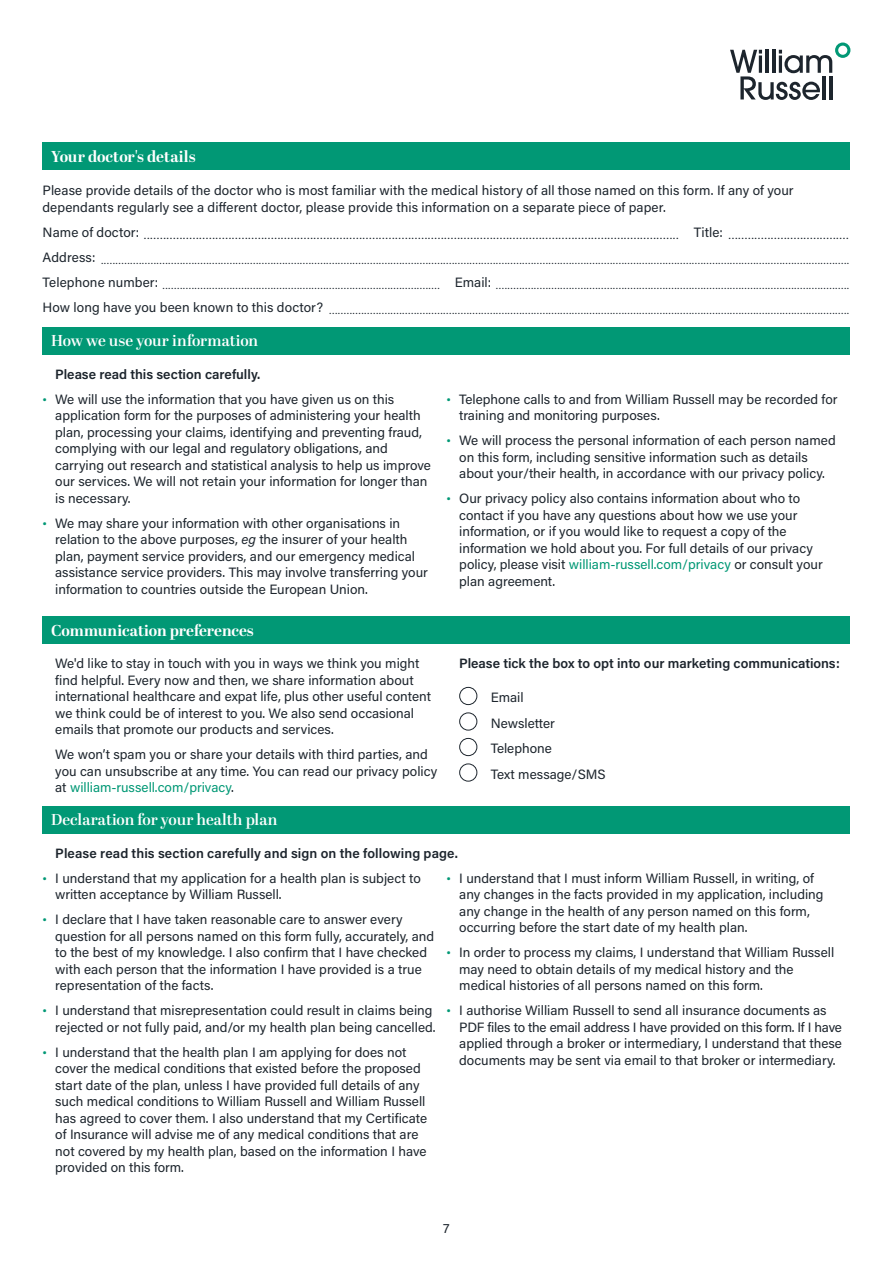
<style>
.page{position:relative;width:893px;height:1263px;background:#fff}
.page>*{position:absolute;margin:0;border:0;box-sizing:border-box;transform-origin:0 0}
.t1{font:600 15.75px "Abril Display";letter-spacing:-.01em;color:#fff}
.t2{font:700 15.75px "Abril Display";letter-spacing:-.005em;color:#fff}
.t3{font:13.5px/16.5px "Acumin Pro";color:#1d252d}
.t4{font:600 13.5px "Acumin Pro";color:#1d252d}
.t5{font:9.75px "Abril Display";color:#1d252d}
.t6{font:9px "Abril Display";color:#1d252d}
.s1{font-family:"Abril Display";color:#019875}
.s2{font-style:italic}
.s3{color:#019875}
</style>
<div class="page">
<svg style="left:730px;top:43px;width:120px;height:57px"></svg>
<hr style="left:822px;top:76px;width:4px;height:23px;background:#1d252d">
<hr style="left:829px;top:76px;width:3px;height:23px;background:#1d252d">
<div style="left:43px;top:142px;width:807px;height:28px;background:#019875"></div>
<div style="left:43px;top:327px;width:807px;height:27px;background:#019875"></div>
<div style="left:43px;top:616px;width:807px;height:28px;background:#019875"></div>
<div style="left:459px;top:687px;width:18px;height:18px;border:1px solid #1d252d;border-radius:50%"></div>
<div style="left:459px;top:712px;width:18px;height:18px;border:1px solid #1d252d;border-radius:50%"></div>
<div style="left:459px;top:738px;width:18px;height:18px;border:1px solid #1d252d;border-radius:50%"></div>
<div style="left:459px;top:763px;width:18px;height:18px;border:1px solid #1d252d;border-radius:50%"></div>
<div style="left:43px;top:806px;width:807px;height:27px;background:#019875"></div>
<p class="t2" style="left:51px;top:146px;width:146px">Your doctor's details</p>
<p class="t3" style="left:43px;top:182px;width:753px">Please provide details of the doctor who is most familiar with the medical history of all those named on this form. If any of your dependants regularly see a different doctor, please provide this information on a separate piece of paper.</p>
<p class="t5" style="left:43px;top:229px;width:808px"><sup>Name</sup> <sup>of</sup> <sup>doctor:</sup> .................................................................................................................................................................... <sup>Title:</sup> .....................................</p>
<p class="t6" style="left:43px;top:254px;width:808px"><sup>Address:</sup> ................................................................................................................................................................................................................................................................</p>
<p class="t6" style="left:43px;top:279px;width:808px"><sup>Telephone</sup> <sup>number:</sup> ............................................................................................... <sup>Email:</sup> .........................................................................................................................</p>
<p class="t6" style="left:43px;top:304px;width:808px"><sup>How</sup> <sup>long</sup> <sup>have</sup> <sup>you</sup> <sup>been</sup> <sup>known</sup> <sup>to</sup> <sup>this</sup> <sup>doctor?</sup> ..................................................................................................................................................................................</p>
<p class="t1" style="left:51px;top:330px;width:209px">How we use your information</p>
<p class="t4" style="left:55px;top:365px;width:206px">Please read this section carefully.</p>
<p class="t3" style="left:55px;top:390px;width:377px;text-indent:-13px"><span class="s1">•</span> We will use the information that you have given us on this application form for the purposes of administering your health plan, processing your claims, identifying and preventing fraud, complying with our legal and regulatory obligations, and carrying out research and statistical analysis to help us improve our services. We will not retain your information for longer than is necessary.</p>
<p class="t3" style="left:55px;top:514px;width:374px;text-indent:-13px"><span class="s1">•</span> We may share your information with other organisations in relation to the above purposes, <span class="s2">eg</span> the insurer of your health plan, payment service providers, and our emergency medical assistance service providers. This may involve transferring your information to countries outside the European Union.</p>
<p class="t3" style="left:459px;top:390px;width:380px;text-indent:-13px"><span class="s1">•</span> Telephone calls to and from William Russell may be recorded for training and monitoring purposes.</p>
<p class="t3" style="left:459px;top:432px;width:378px;text-indent:-13px"><span class="s1">•</span> We will process the personal information of each person named on this form, including sensitive information such as details about your/their health, in accordance with our privacy policy.</p>
<p class="t3" style="left:459px;top:490px;width:365px;text-indent:-13px"><span class="s1">•</span> Our privacy policy also contains information about who to contact if you have any questions about how we use your information, or if you would like to request a copy of the information we hold about you. For full details of our privacy policy, please visit <span class="s3">william-russell.com/privacy</span> or consult your plan agreement.</p>
<p class="t2" style="left:51px;top:620px;width:204px">Communication preferences</p>
<p class="t3" style="left:55px;top:655px;width:377px">We'd like to stay in touch with you in ways we think you might find helpful. Every now and then, we share information about international healthcare and expat life, plus other useful content we think could be of interest to you. We also send occasional emails that promote our products and services.</p>
<p class="t3" style="left:55px;top:746px;width:384px">We won’t spam you or share your details with third parties, and you can unsubscribe at any time. You can read our privacy policy at <span class="s3">william-russell.com/privacy</span>.</p>
<p class="t4" style="left:459px;top:654px;width:382px">Please tick the box to opt into our marketing communications:</p>
<p class="t3" style="left:491px;top:684px;width:116px;line-height:25.5px">Email<br>Newsletter<br>Telephone<br>Text message/SMS</p>
<p class="t1" style="left:51px;top:809px;width:228px">Declaration for your health plan</p>
<p class="t4" style="left:55px;top:844px;width:404px">Please read this section carefully and sign on the following page.</p>
<p class="t3" style="left:55px;top:869px;width:367px;text-indent:-13px"><span class="s1">•</span> I understand that my application for a health plan is subject to written acceptance by William Russell.</p>
<p class="t3" style="left:55px;top:911px;width:381px;text-indent:-13px"><span class="s1">•</span> I declare that I have taken reasonable care to answer every question for all persons named on this form fully, accurately, and to the best of my knowledge. I also confirm that I have checked with each person that the information I have provided is a true representation of the facts.</p>
<p class="t3" style="left:43px;top:1002px;width:394px;text-align:right"><span class="s1">•</span> I understand that misrepresentation could result in claims being rejected or not fully paid, and/or my health plan being cancelled.</p>
<p class="t3" style="left:55px;top:1043px;width:373px;text-indent:-13px"><span class="s1">•</span> I understand that the health plan I am applying for does not cover the medical conditions that existed before the proposed start date of the plan, unless I have provided full details of any such medical conditions to William Russell and William Russell has agreed to cover them. I also understand that my Certificate of Insurance will advise me of any medical conditions that are not covered by my health plan, based on the information I have provided on this form.</p>
<p class="t3" style="left:459px;top:869px;width:366px;text-indent:-13px"><span class="s1">•</span> I understand that I must inform William Russell, in writing, of any changes in the facts provided in my application, including any change in the health of any person named on this form, occurring before the start date of my health plan.</p>
<p class="t3" style="left:459px;top:944px;width:376px;text-indent:-13px"><span class="s1">•</span> In order to process my claims, I understand that William Russell may need to obtain details of my medical history and the medical histories of all persons named on this form.</p>
<p class="t3" style="left:459px;top:1002px;width:384px;text-indent:-13px"><span class="s1">•</span> I authorise William Russell to send all insurance documents as PDF files to the email address I have provided on this form. If I have applied through a broker or intermediary, I understand that these documents may be sent via email to that broker or intermediary.</p>
<p class="t3" style="left:443px;top:1220px;width:8px">7</p>
</div>
